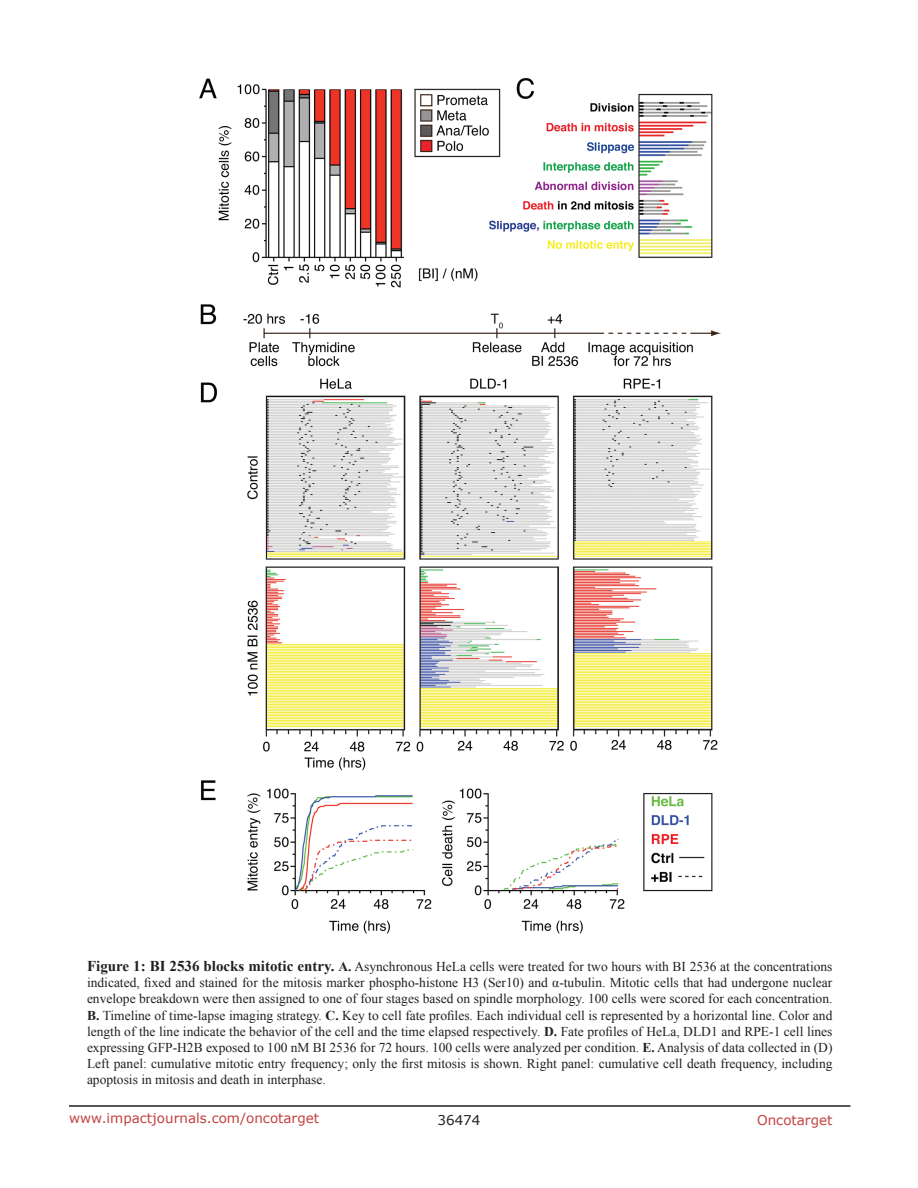
<style>
.page{position:relative;width:918px;height:1188px;background:#fff}
.page>*{position:absolute;margin:0;border:0;box-sizing:border-box;transform-origin:0 0}
.FigureText{font:13.5px/16.2px "Times New Roman";color:#231f20;text-align:justify}
.t1{font:13.5px "Verdana";color:#c24141}
.t2{font:13.5px "Verdana";color:#231f20}
.s1{font-weight:700;font-size:15px}
.s2{font-weight:700}
</style>
<div class="page">
<hr style="left:69px;top:1105px;width:781px;height:2px;background:#231f20">
<img style="left:199px;top:78px;width:522px;height:856px">
<p class="FigureText" style="left:87px;top:958px;width:747px"><span class="s1">Figure 1: BI 2536 blocks mitotic entry.</span> <span class="s2">A.</span> Asynchronous HeLa cells were treated for two hours with BI 2536 at the concentrations indicated, fixed and stained for the mitosis marker phospho-histone H3 (Ser10) and α-tubulin. Mitotic cells that had undergone nuclear envelope breakdown were then assigned to one of four stages based on spindle morphology. 100 cells were scored for each concentration.<br><span class="s2">B.</span> Timeline of time-lapse imaging strategy. <span class="s2">C.</span> Key to cell fate profiles. Each individual cell is represented by a horizontal line. Color and length of the line indicate the behavior of the cell and the time elapsed respectively. <span class="s2">D.</span> Fate profiles of HeLa, DLD1 and RPE-1 cell lines expressing GFP-H2B exposed to 100 nM BI 2536 for 72 hours. 100 cells were analyzed per condition. <span class="s2">E.</span> Analysis of data collected in (D)<br>Left panel: cumulative mitotic entry frequency; only the first mitosis is shown. Right panel: cumulative cell death frequency, including apoptosis in mitosis and death in interphase.</p>
<p class="t1" style="left:69px;top:1109px;width:252px">www.impactjournals.com/oncotarget</p>
<p class="t2" style="left:438px;top:1111px;width:44px">36474</p>
<p class="t1" style="left:757px;top:1111px;width:77px">Oncotarget</p>
</div>
